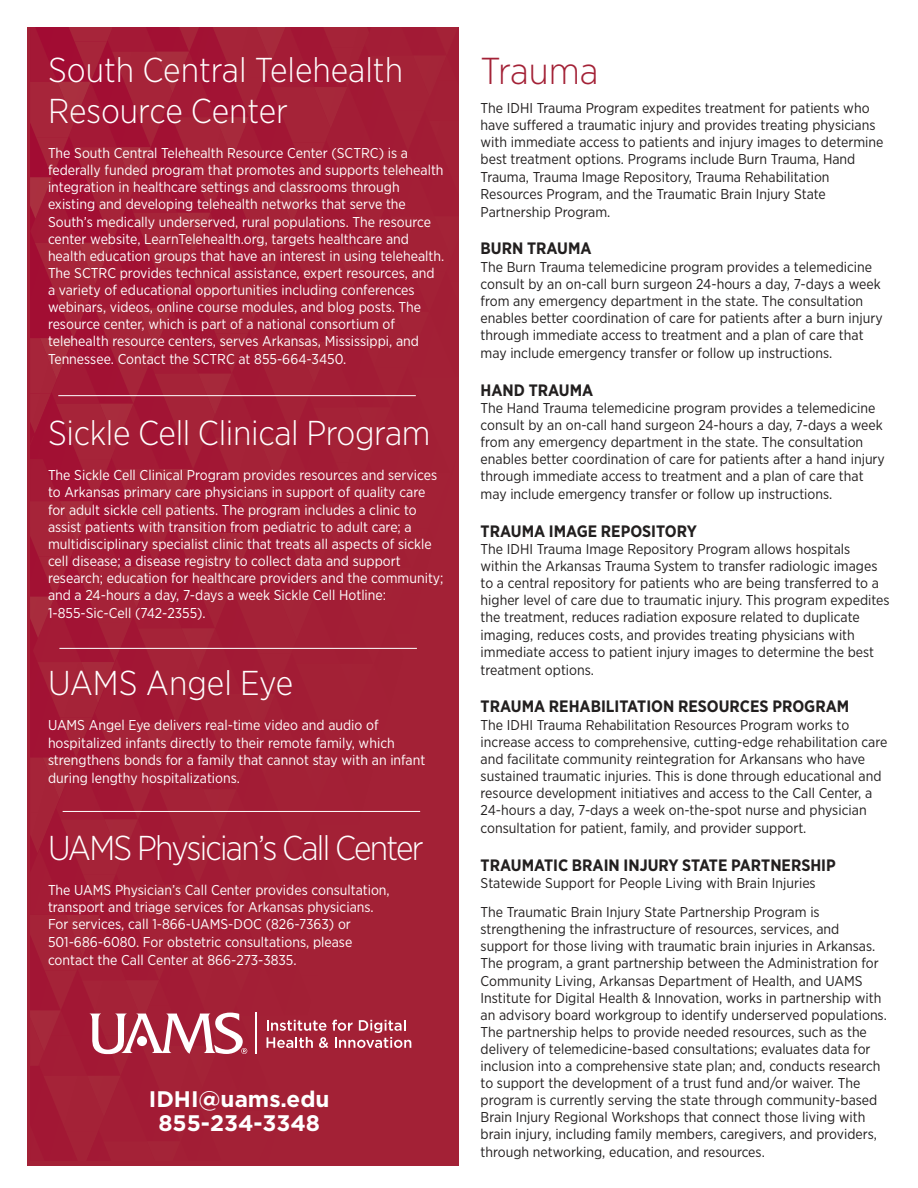
<style>
.page{position:relative;width:918px;height:1188px;background:#fff}
.page>*{position:absolute;margin:0;border:0;box-sizing:border-box;transform-origin:0 0}
.t1{font:300 37.5px "Gotham Narrow";color:#a32136}
.t2{font:300 34.5px/41.4px "Gotham Narrow";letter-spacing:-.01em;color:#fff}
.t3{font:300 34.5px "Gotham Narrow";letter-spacing:-.05em;color:#fff}
.t4{font:700 22.5px/24px "Gotham";color:#fff;text-align:center}
.t5{font:700 16.5px "Gotham Narrow";color:#221f1f}
.t6{font:14.25px/17.2px "Gotham Narrow";color:#221f1f}
.t7{font:14.25px/17.1px "Gotham Narrow";color:#fff}
</style>
<div class="page">
<svg style="left:30px;top:27px;width:429px;height:1134px;background:#a42038"></svg>
<h2 class="t2" style="left:48px;top:51px;width:357px">South Central Telehealth<br>Resource Center</h2>
<p class="t7" style="left:48px;top:145px;width:398px">The South Central Telehealth Resource Center (SCTRC) is a federally funded program that promotes and supports telehealth integration in healthcare settings and classrooms through existing and developing telehealth networks that serve the South’s medically underserved, rural populations. The resource center website, LearnTelehealth.org, targets healthcare and health education groups that have an interest in using telehealth.<br>The SCTRC provides technical assistance, expert resources, and a variety of educational opportunities including conferences webinars, videos, online course modules, and blog posts. The resource center, which is part of a national consortium of telehealth resource centers, serves Arkansas, Mississippi, and Tennessee. Contact the SCTRC at 855-664-3450.</p>
<h2 class="t2" style="left:48px;top:414px;width:384px">Sickle Cell Clinical Program</h2>
<p class="t7" style="left:48px;top:467px;width:397px">The Sickle Cell Clinical Program provides resources and services to Arkansas primary care physicians in support of quality care for adult sickle cell patients. The program includes a clinic to assist patients with transition from pediatric to adult care; a multidisciplinary specialist clinic that treats all aspects of sickle cell disease; a disease registry to collect data and support research; education for healthcare providers and the community; and a 24-hours a day, 7-days a week Sickle Cell Hotline:<br>1-855-Sic-Cell (742-2355).</p>
<h2 class="t2" style="left:48px;top:664px;width:247px">UAMS Angel Eye</h2>
<p class="t7" style="left:48px;top:718px;width:379px">UAMS Angel Eye delivers real-time video and audio of hospitalized infants directly to their remote family, which strengthens bonds for a family that cannot stay with an infant during lengthy hospitalizations.</p>
<h2 class="t3" style="left:48px;top:832px;width:377px">UAMS Physician’s Call Center</h2>
<p class="t7" style="left:48px;top:882px;width:343px">The UAMS Physician’s Call Center provides consultation, transport and triage services for Arkansas physicians.<br>For services, call 1-866-UAMS-DOC (826-7363) or 501-686-6080. For obstetric consultations, please contact the Call Center at 866-273-3835.</p>
<h3 class="t4" style="left:149px;top:1088px;width:182px">IDHI@uams.edu<br>855-234-3348</h3>
<h1 class="t1" style="left:481px;top:54px;width:119px">Trauma</h1>
<p class="t6" style="left:481px;top:100px;width:404px">The IDHI Trauma Program expedites treatment for patients who have suffered a traumatic injury and provides treating physicians with immediate access to patients and injury images to determine best treatment options. Programs include Burn Trauma, Hand Trauma, Trauma Image Repository, Trauma Rehabilitation Resources Program, and the Traumatic Brain Injury State Partnership Program.</p>
<p class="t5" style="left:481px;top:241px;width:113px">BURN TRAUMA</p>
<p class="t6" style="left:481px;top:259px;width:404px">The Burn Trauma telemedicine program provides a telemedicine consult by an on-call burn surgeon 24-hours a day, 7-days a week from any emergency department in the state. The consultation enables better coordination of care for patients after a burn injury through immediate access to treatment and a plan of care that may include emergency transfer or follow up instructions.</p>
<p class="t5" style="left:481px;top:382px;width:114px">HAND TRAUMA</p>
<p class="t6" style="left:481px;top:400px;width:406px">The Hand Trauma telemedicine program provides a telemedicine consult by an on-call hand surgeon 24-hours a day, 7-days a week from any emergency department in the state. The consultation enables better coordination of care for patients after a hand injury through immediate access to treatment and a plan of care that may include emergency transfer or follow up instructions.</p>
<p class="t5" style="left:481px;top:524px;width:218px">TRAUMA IMAGE REPOSITORY</p>
<p class="t6" style="left:481px;top:541px;width:411px">The IDHI Trauma Image Repository Program allows hospitals within the Arkansas Trauma System to transfer radiologic images to a central repository for patients who are being transferred to a higher level of care due to traumatic injury. This program expedites the treatment, reduces radiation exposure related to duplicate imaging, reduces costs, and provides treating physicians with immediate access to patient injury images to determine the best treatment options.</p>
<p class="t5" style="left:481px;top:699px;width:370px">TRAUMA REHABILITATION RESOURCES PROGRAM</p>
<p class="t6" style="left:481px;top:717px;width:408px">The IDHI Trauma Rehabilitation Resources Program works to increase access to comprehensive, cutting-edge rehabilitation care and facilitate community reintegration for Arkansans who have sustained traumatic injuries. This is done through educational and resource development initiatives and access to the Call Center, a 24-hours a day, 7-days a week on-the-spot nurse and physician consultation for patient, family, and provider support.</p>
<p class="t5" style="left:481px;top:858px;width:357px">TRAUMATIC BRAIN INJURY STATE PARTNERSHIP</p>
<p class="t6" style="left:481px;top:869px;width:341px;line-height:29.1px">Statewide Support for People Living with Brain Injuries<br>The Traumatic Brain Injury State Partnership Program is</p>
<p class="t6" style="left:481px;top:921px;width:408px">strengthening the infrastructure of resources, services, and support for those living with traumatic brain injuries in Arkansas.<br>The program, a grant partnership between the Administration for Community Living, Arkansas Department of Health, and UAMS Institute for Digital Health &amp; Innovation, works in partnership with an advisory board workgroup to identify underserved populations.<br>The partnership helps to provide needed resources, such as the delivery of telemedicine-based consultations; evaluates data for inclusion into a comprehensive state plan; and, conducts research to support the development of a trust fund and/or waiver. The program is currently serving the state through community-based Brain Injury Regional Workshops that connect those living with brain injury, including family members, caregivers, and providers, through networking, education, and resources.</p>
</div>
